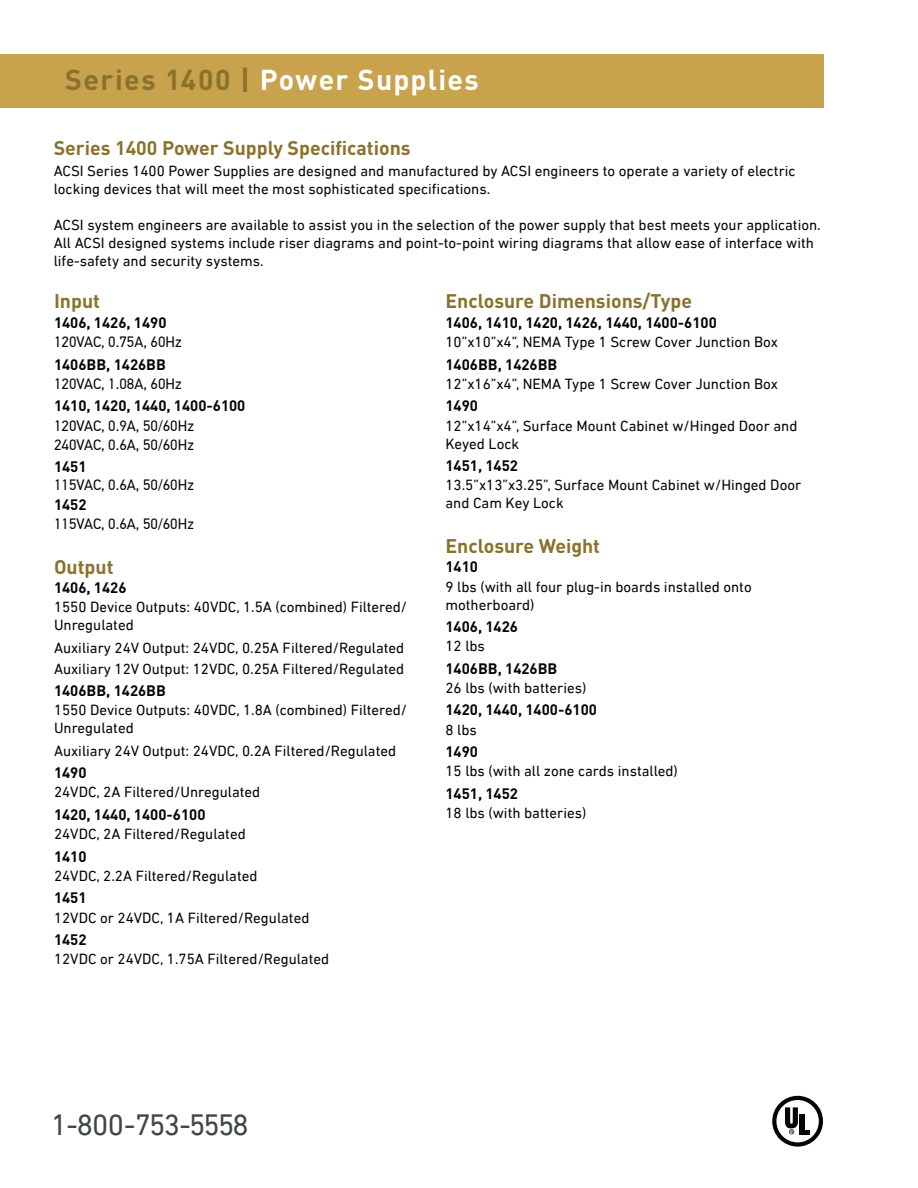
<style>
.page{position:relative;width:918px;height:1188px;background:#fff}
.page>*{position:absolute;margin:0;border:0;box-sizing:border-box;transform-origin:0 0}
.t1{font:30px "DIN Next LT Pro";letter-spacing:-.06em;color:#404648}
.t2{font:700 28.5px "DIN Pro";letter-spacing:.045em;color:#fff}
.t3{font:700 19.5px "DIN Pro";color:#8a722c}
.t4{font:15px/18px "DIN Next LT Pro";color:#040504}
.t5{font:700 15px "DIN Pro";color:#040504}
.t6{font:15px/19.4px "PF Din Text Pro";color:#040504}
.s1{color:#8a722c}
</style>
<div class="page">
<div style="left:0;top:54px;width:79px;height:54px;background:#c9a24d"></div>
<div style="left:52px;top:54px;width:772px;height:54px;background:#c9a24d"></div>
<div style="left:799px;top:1115px;width:5px;height:20px;background:#040504"></div>
<div style="left:799px;top:1130px;width:11px;height:5px;background:#040504"></div>
<div style="left:772px;top:1096px;width:51px;height:51px;border:4px solid #040504;border-radius:50%"></div>
<svg style="left:785px;top:1107px;width:13px;height:27px"></svg>
<h2 class="t2" style="left:65px;top:61px;width:415px"><span class="s1">Series 1400 |</span> Power Supplies</h2>
<h3 class="t3" style="left:54px;top:134px;width:358px">Series 1400 Power Supply Specifications</h3>
<p class="t4" style="left:54px;top:161px;width:743px">ACSI Series 1400 Power Supplies are designed and manufactured by ACSI engineers to operate a variety of electric locking devices that will meet the most sophisticated specifications.</p>
<p class="t4" style="left:54px;top:215px;width:769px">ACSI system engineers are available to assist you in the selection of the power supply that best meets your application.<br>All ACSI designed systems include riser diagrams and point-to-point wiring diagrams that allow ease of interface with life-safety and security systems.</p>
<h3 class="t3" style="left:54px;top:288px;width:48px">Input</h3>
<p class="t5" style="left:54px;top:312px;width:114px">1406, 1426, 1490</p>
<p class="t6" style="left:54px;top:332px;width:129px">120VAC, 0.75A, 60Hz</p>
<p class="t5" style="left:54px;top:354px;width:114px">1406BB, 1426BB</p>
<p class="t6" style="left:54px;top:374px;width:129px">120VAC, 1.08A, 60Hz</p>
<p class="t5" style="left:54px;top:396px;width:193px">1410, 1420, 1440, 1400-6100</p>
<p class="t6" style="left:54px;top:416px;width:141px">120VAC, 0.9A, 50/60Hz<br>240VAC, 0.6A, 50/60Hz</p>
<p class="t5" style="left:54px;top:457px;width:34px">1451</p>
<p class="t6" style="left:54px;top:476px;width:141px">115VAC, 0.6A, 50/60Hz</p>
<p class="t5" style="left:54px;top:494px;width:34px">1452</p>
<p class="t6" style="left:54px;top:514px;width:141px">115VAC, 0.6A, 50/60Hz</p>
<h3 class="t3" style="left:54px;top:553px;width:61px">Output</h3>
<p class="t5" style="left:54px;top:577px;width:74px">1406, 1426</p>
<p class="t4" style="left:54px;top:598px;width:355px">1550 Device Outputs: 40VDC, 1.5A (combined) Filtered/<br>Unregulated</p>
<p class="t4" style="left:54px;top:637px;width:352px;line-height:21px">Auxiliary 24V Output: 24VDC, 0.25A Filtered/Regulated<br>Auxiliary 12V Output: 12VDC, 0.25A Filtered/Regulated</p>
<p class="t5" style="left:54px;top:680px;width:114px">1406BB, 1426BB</p>
<p class="t4" style="left:54px;top:701px;width:355px">1550 Device Outputs: 40VDC, 1.8A (combined) Filtered/<br>Unregulated</p>
<p class="t4" style="left:54px;top:741px;width:344px">Auxiliary 24V Output: 24VDC, 0.2A Filtered/Regulated</p>
<p class="t5" style="left:54px;top:763px;width:34px">1490</p>
<p class="t4" style="left:54px;top:783px;width:208px">24VDC, 2A Filtered/Unregulated</p>
<p class="t5" style="left:54px;top:804px;width:153px">1420, 1440, 1400-6100</p>
<p class="t4" style="left:54px;top:825px;width:193px">24VDC, 2A Filtered/Regulated</p>
<p class="t5" style="left:54px;top:846px;width:34px">1410</p>
<p class="t4" style="left:54px;top:867px;width:205px">24VDC, 2.2A Filtered/Regulated</p>
<p class="t5" style="left:54px;top:888px;width:34px">1451</p>
<p class="t4" style="left:54px;top:908px;width:257px">12VDC or 24VDC, 1A Filtered/Regulated</p>
<p class="t5" style="left:54px;top:929px;width:34px">1452</p>
<p class="t4" style="left:54px;top:950px;width:277px">12VDC or 24VDC, 1.75A Filtered/Regulated</p>
<h3 class="t3" style="left:446px;top:288px;width:248px">Enclosure Dimensions/Type</h3>
<p class="t5" style="left:446px;top:312px;width:273px">1406, 1410, 1420, 1426, 1440, 1400-6100</p>
<p class="t4" style="left:446px;top:333px;width:334px">10”x10”x4”, NEMA Type 1 Screw Cover Junction Box</p>
<p class="t5" style="left:446px;top:354px;width:114px">1406BB, 1426BB</p>
<p class="t4" style="left:446px;top:375px;width:334px">12”x16”x4”, NEMA Type 1 Screw Cover Junction Box</p>
<p class="t5" style="left:446px;top:396px;width:34px">1490</p>
<p class="t4" style="left:446px;top:416px;width:353px">12”x14”x4”, Surface Mount Cabinet w/Hinged Door and<br>Keyed Lock</p>
<p class="t5" style="left:446px;top:455px;width:74px">1451, 1452</p>
<p class="t4" style="left:446px;top:476px;width:357px">13.5”x13”x3.25”, Surface Mount Cabinet w/Hinged Door and Cam Key Lock</p>
<h3 class="t3" style="left:446px;top:533px;width:156px">Enclosure Weight</h3>
<p class="t5" style="left:446px;top:557px;width:34px">1410</p>
<p class="t4" style="left:446px;top:577px;width:308px">9 lbs (with all four plug-in boards installed onto motherboard)</p>
<p class="t5" style="left:446px;top:616px;width:74px">1406, 1426</p>
<p class="t4" style="left:446px;top:637px;width:41px">12 lbs</p>
<p class="t5" style="left:446px;top:658px;width:114px">1406BB, 1426BB</p>
<p class="t4" style="left:446px;top:679px;width:142px">26 lbs (with batteries)</p>
<p class="t5" style="left:446px;top:700px;width:153px">1420, 1440, 1400-6100</p>
<p class="t4" style="left:446px;top:720px;width:33px">8 lbs</p>
<p class="t5" style="left:446px;top:742px;width:34px">1490</p>
<p class="t4" style="left:446px;top:762px;width:234px">15 lbs (with all zone cards installed)</p>
<p class="t5" style="left:446px;top:783px;width:74px">1451, 1452</p>
<p class="t4" style="left:446px;top:804px;width:142px">18 lbs (with batteries)</p>
<h1 class="t1" style="left:51px;top:1107px;width:199px">1-800-753-5558</h1>
</div>
